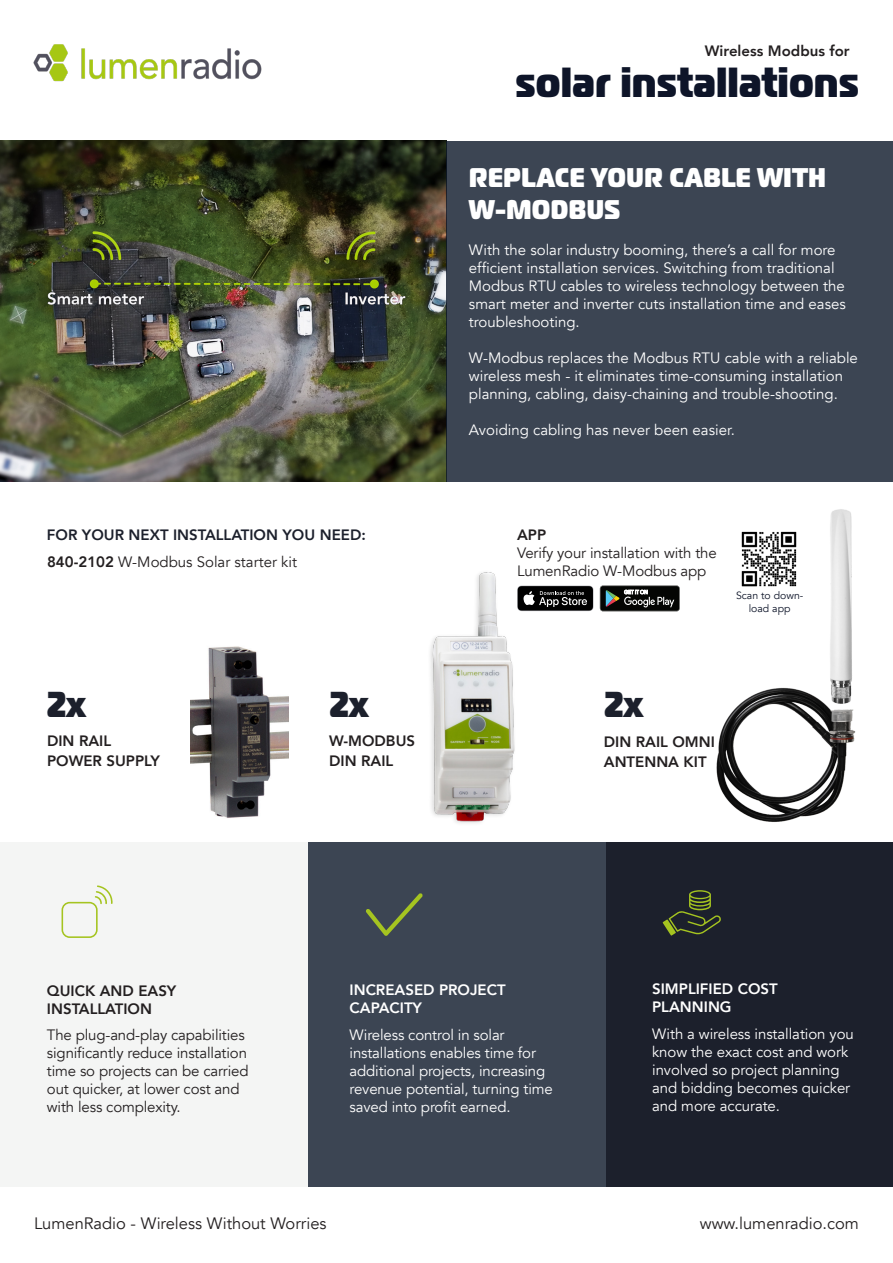
<style>
.page{position:relative;width:893px;height:1263px;background:#fff}
.page>*{position:absolute;margin:0;border:0;box-sizing:border-box;transform-origin:0 0}
.t1{font:800 42px "Magistral Cond";color:#0e1529}
.Större_rubrik_Avenir{font:800 36px "Magistral Cond";color:#1c202c}
.t2{font:800 27px/32.4px "Magistral Cond";color:#fff}
.t3{font:16.5px "Avenir";color:#231f20}
.t4{font:15px/18px "Avenir";color:#fff}
.t5{font:15px/18px "Avenir";letter-spacing:-.01em;color:#231f20}
.Större_rubrik_Avenir-2{font:800 15px/19.5px "Avenir";color:#231f20}
.t6{font:800 15px/18px "Avenir";color:#fff}
.Större_rubrik_Avenir-3{font:800 15px "Avenir";color:#1c202c}
.t7{font:10.5px/12.6px "Avenir";color:#0e1529;text-align:center}
.s1{font-weight:800}
</style>
<div class="page">
<img style="left:0;top:141px;width:446px;height:340px">
<img style="left:658px;top:509px;width:198px;height:313px">
<img style="left:191px;top:646px;width:98px;height:172px">
<img style="left:430px;top:572px;width:94px;height:251px">
<img style="left:735px;top:525px;width:67px;height:64px">
<div style="left:728px;top:589px;width:83px;height:31px;background:#fff"></div>
<svg style="left:517px;top:586px;width:76px;height:25px;background:#2f2f2f"></svg>
<svg style="left:600px;top:586px;width:80px;height:25px;background:#303230"></svg>
<div style="left:0;top:842px;width:308px;height:344px;background:#f4f5f4"></div>
<div style="left:446px;top:141px;width:447px;height:340px;background:#3c4553"></div>
<div style="left:308px;top:842px;width:298px;height:344px;background:#3c4553"></div>
<div style="left:606px;top:842px;width:287px;height:344px;background:#1c202c"></div>
<img style="left:34px;top:44px;width:228px;height:38px">
<svg style="left:663px;top:890px;width:58px;height:45px"></svg>
<svg style="left:366px;top:893px;width:57px;height:43px"></svg>
<svg style="left:61px;top:885px;width:52px;height:53px"></svg>
<p class="Större_rubrik_Avenir-2" style="left:705px;top:41px;width:146px">Wireless Modbus for</p>
<p class="t1" style="left:516px;top:55px;width:345px">solar installations</p>
<p class="Större_rubrik_Avenir-3" style="left:47px;top:523px;width:320px">FOR YOUR NEXT INSTALLATION YOU NEED:</p>
<p class="t5" style="left:47px;top:553px;width:251px"><span class="s1">840-2102</span> W-Modbus Solar starter kit</p>
<p class="t2" style="left:469px;top:161px;width:359px">REPLACE YOUR CABLE WITH<br>W-MODBUS</p>
<p class="t4" style="left:469px;top:241px;width:378px">With the solar industry booming, there’s a call for more efficient installation services. Switching from traditional Modbus RTU cables to wireless technology between the smart meter and inverter cuts installation time and eases troubleshooting.</p>
<p class="t4" style="left:469px;top:349px;width:391px">W-Modbus replaces the Modbus RTU cable with a reliable wireless mesh - it eliminates time-consuming installation planning, cabling, daisy-chaining and trouble-shooting.</p>
<p class="t4" style="left:469px;top:421px;width:267px">Avoiding cabling has never been easier.</p>
<p class="Större_rubrik_Avenir-2" style="left:517px;top:525px;width:31px">APP</p>
<p class="t5" style="left:517px;top:544px;width:201px">Verify your installation with the<br>LumenRadio W-Modbus app</p>
<p class="t7" style="left:736px;top:590px;width:69px">Scan to down&shy;load app</p>
<p class="Större_rubrik_Avenir" style="left:47px;top:681px;width:41px">2x</p>
<p class="Större_rubrik_Avenir" style="left:329px;top:681px;width:41px">2x</p>
<p class="Större_rubrik_Avenir" style="left:604px;top:681px;width:41px">2x</p>
<p class="Större_rubrik_Avenir-2" style="left:329px;top:731px;width:87px">W-MODBUS<br>DIN RAIL</p>
<p class="Större_rubrik_Avenir-2" style="left:47px;top:731px;width:114px">DIN RAIL<br>POWER SUPPLY</p>
<p class="Större_rubrik_Avenir-2" style="left:604px;top:732px;width:113px">DIN RAIL OMNI<br>ANTENNA KIT</p>
<p class="Större_rubrik_Avenir-2" style="left:47px;top:981px;width:131px;line-height:18px">QUICK AND EASY<br>INSTALLATION</p>
<p class="t5" style="left:47px;top:1026px;width:203px">The plug-and-play capabilities significantly reduce installation time so projects can be carried out quicker, at lower cost and with less complexity.</p>
<p class="t6" style="left:350px;top:981px;width:158px">INCREASED PROJECT<br>CAPACITY</p>
<p class="t4" style="left:350px;top:1026px;width:205px">Wireless control in solar installations enables time for additional projects, increasing revenue potential, turning time saved into profit earned.</p>
<p class="t6" style="left:652px;top:980px;width:127px">SIMPLIFIED COST<br>PLANNING</p>
<p class="t4" style="left:652px;top:1025px;width:203px">With a wireless installation you know the exact cost and work involved so project planning and bidding becomes quicker and more accurate.</p>
<p class="t3" style="left:34px;top:1213px;width:294px">LumenRadio - Wireless Without Worries</p>
<p class="t3" style="left:700px;top:1213px;width:161px">www.lumenradio.com</p>
</div>
